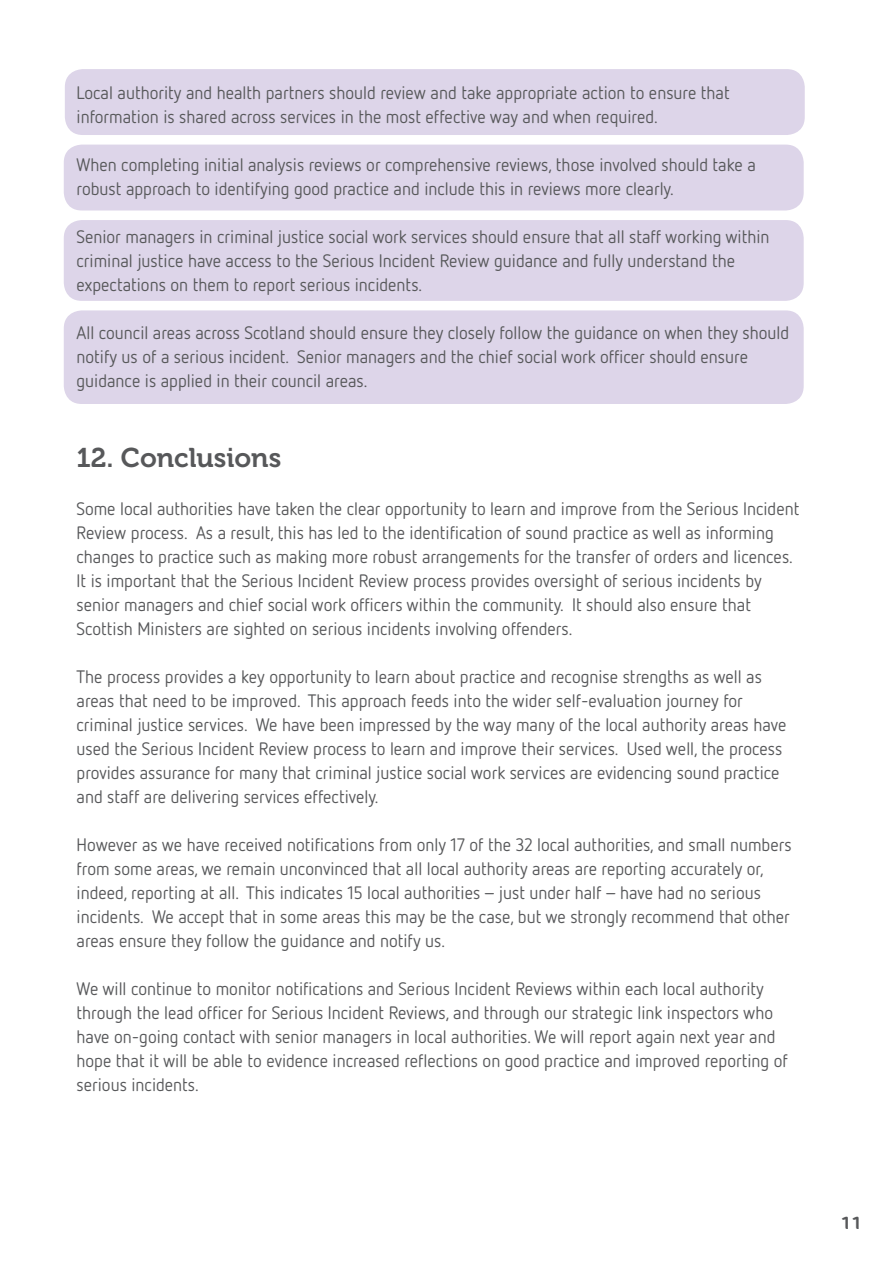
<style>
.page{position:relative;width:893px;height:1263px;background:#fff}
.page>*{position:absolute;margin:0;border:0;box-sizing:border-box;transform-origin:0 0}
.t1{font:27px "Museo 700";color:#57585a}
.t2{font:18px/24px "Netto OT";color:#57585a}
.t3{font:18px "Cocon OT";color:#57585a}
</style>
<div class="page">
<div style="left:65px;top:69px;width:740px;height:66px;background:#ddd5e9;border-radius:18px"></div>
<div style="left:64px;top:145px;width:740px;height:65px;background:#ddd5e9;border-radius:18px"></div>
<div style="left:64px;top:220px;width:740px;height:81px;background:#ddd5e9;border-radius:18px"></div>
<div style="left:64px;top:310px;width:740px;height:94px;background:#ddd5e9;border-radius:18px"></div>
<p class="t2" style="left:77px;top:80px;width:655px">Local authority and health partners should review and take appropriate action to ensure that information is shared across services in the most effective way and when required.</p>
<p class="t2" style="left:77px;top:152px;width:681px">When completing initial analysis reviews or comprehensive reviews, those involved should take a robust approach to identifying good practice and include this in reviews more clearly.</p>
<p class="t2" style="left:77px;top:224px;width:695px">Senior managers in criminal justice social work services should ensure that all staff working within criminal justice have access to the Serious Incident Review guidance and fully understand the expectations on them to report serious incidents.</p>
<p class="t2" style="left:77px;top:320px;width:714px">All council areas across Scotland should ensure they closely follow the guidance on when they should notify us of a serious incident. Senior managers and the chief social work officer should ensure guidance is applied in their council areas.</p>
<h1 class="t1" style="left:77px;top:443px;width:206px">12. Conclusions</h1>
<p class="t2" style="left:77px;top:497px;width:724px">Some local authorities have taken the clear opportunity to learn and improve from the Serious Incident Review process. As a result, this has led to the identification of sound practice as well as informing changes to practice such as making more robust arrangements for the transfer of orders and licences.<br>It is important that the Serious Incident Review process provides oversight of serious incidents by senior managers and chief social work officers within the community. It should also ensure that Scottish Ministers are sighted on serious incidents involving offenders.</p>
<p class="t2" style="left:77px;top:665px;width:711px">The process provides a key opportunity to learn about practice and recognise strengths as well as areas that need to be improved. This approach feeds into the wider self-evaluation journey for criminal justice services. We have been impressed by the way many of the local authority areas have used the Serious Incident Review process to learn and improve their services. Used well, the process provides assurance for many that criminal justice social work services are evidencing sound practice and staff are delivering services effectively.</p>
<p class="t2" style="left:77px;top:833px;width:717px">However as we have received notifications from only 17 of the 32 local authorities, and small numbers from some areas, we remain unconvinced that all local authority areas are reporting accurately or, indeed, reporting at all. This indicates 15 local authorities – just under half – have had no serious incidents. We accept that in some areas this may be the case, but we strongly recommend that other areas ensure they follow the guidance and notify us.</p>
<p class="t2" style="left:77px;top:977px;width:713px">We will continue to monitor notifications and Serious Incident Reviews within each local authority through the lead officer for Serious Incident Reviews, and through our strategic link inspectors who have on-going contact with senior managers in local authorities. We will report again next year and hope that it will be able to evidence increased reflections on good practice and improved reporting of serious incidents.</p>
<p class="t3" style="left:840px;top:1212px;width:23px">11</p>
</div>
